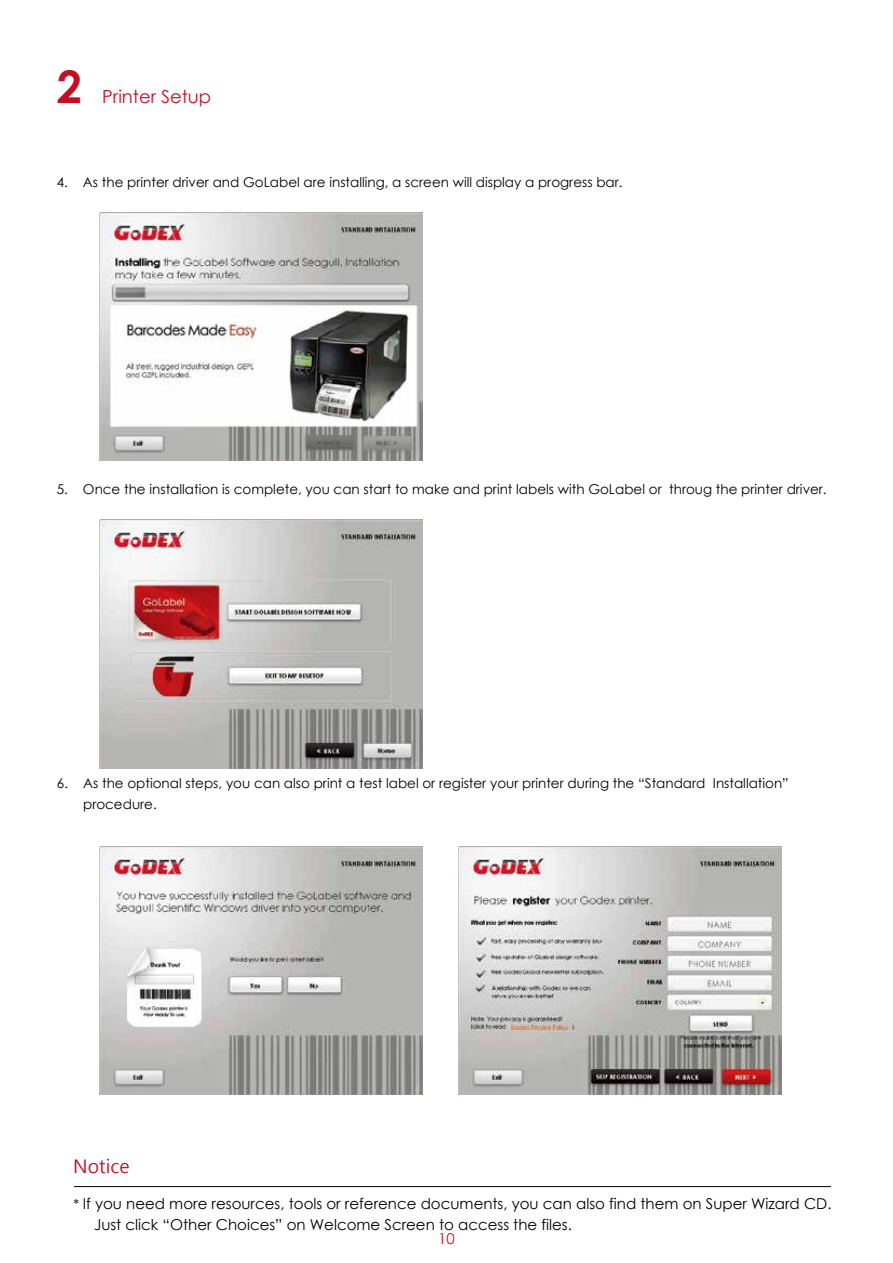
<style>
.page{position:relative;width:893px;height:1263px;background:#fff}
.page>*{position:absolute;margin:0;border:0;box-sizing:border-box;transform-origin:0 0}
.t1{font:700 45px "Century Gothic";color:#c50e23}
.t2{font:18px "Century Gothic";color:#c50e23}
.t3{font:18px "Microsoft Jheng Hei";color:#c30d23}
.t4{font:15px/21px "Century Gothic";color:#000}
.t5{font:15px "Century Gothic";color:#c50e23}
.t6{font:13.5px/21px "Century Gothic";color:#000}
.s1{font-size:13.5px}
</style>
<div class="page">
<img style="left:99px;top:212px;width:323px;height:249px">
<img style="left:99px;top:520px;width:323px;height:248px">
<img style="left:99px;top:846px;width:323px;height:248px">
<img style="left:458px;top:846px;width:323px;height:248px">
<hr style="left:74px;top:1186px;width:757px;height:1px;background:#000">
<h1 class="t1" style="left:57px;top:69px;width:27px">2</h1>
<h2 class="t2" style="left:102px;top:89px;width:110px">Printer Setup</h2>
<p class="t6" style="left:57px;top:173px;width:567px">4. As the printer driver and GoLabel are installing, a screen will display a progress bar.</p>
<p class="t6" style="left:57px;top:480px;width:771px">5. Once the installation is complete, you can start to make and print labels with GoLabel or throug the printer driver.</p>
<p class="t6" style="left:83px;top:774px;width:707px;text-indent:-26px">6. As the optional steps, you can also print a test label or register your printer during the “Standard Installation” procedure.</p>
<h2 class="t3" style="left:73px;top:1156px;width:58px">Notice</h2>
<p class="t4" style="left:94px;top:1195px;width:739px;text-indent:-21px"><span class="s1">*</span> If you need more resources, tools or reference documents, you can also find them on Super Wizard CD.<br>Just click “Other Choices” on Welcome Screen to access the files.</p>
<p class="t5" style="left:438px;top:1233px;width:18px">10</p>
</div>
